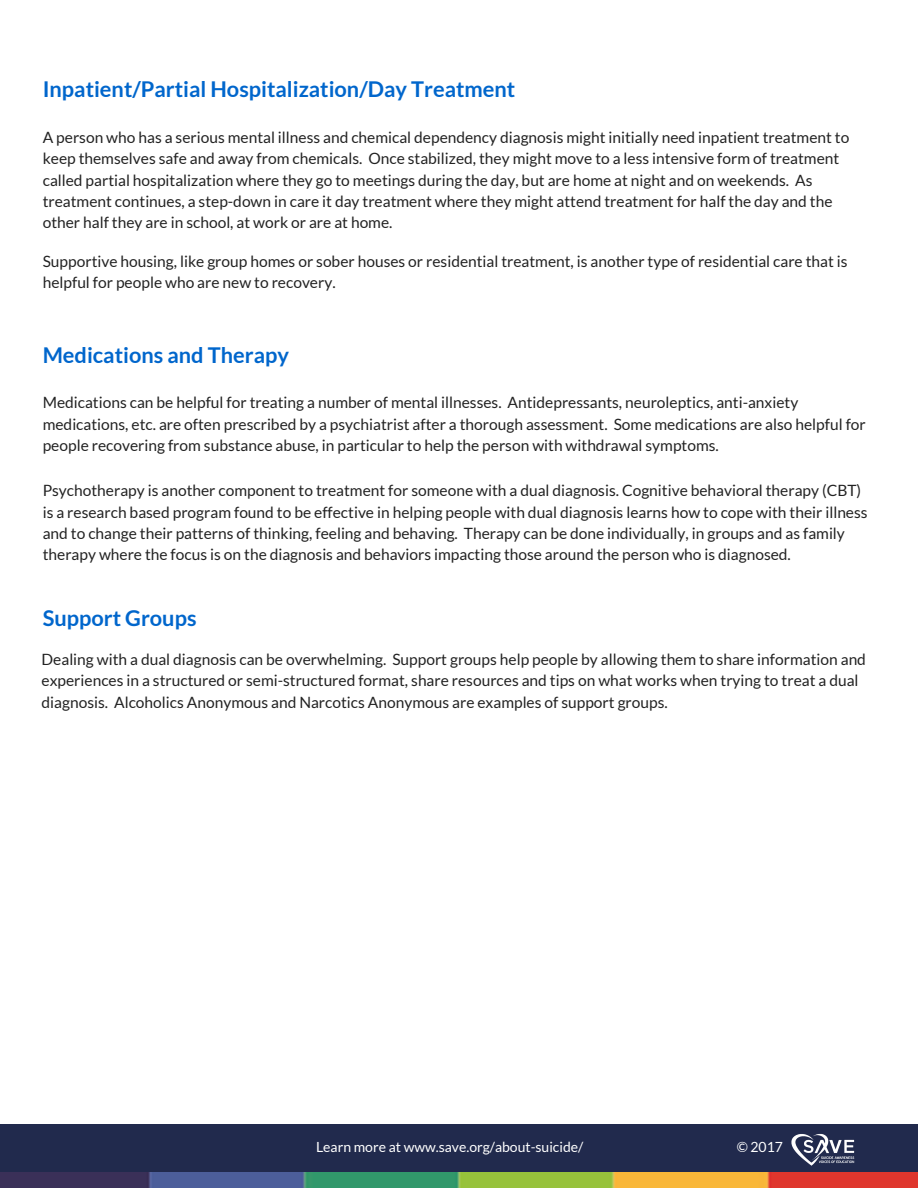
<style>
.page{position:relative;width:918px;height:1188px;background:#fff}
.page>*{position:absolute;margin:0;border:0;box-sizing:border-box;transform-origin:0 0}
.t1{font:700 21.75px "Lato";color:#06c}
.t2{font:15.6px/21.3px "Lato";color:#222}
.t3{font:13.95px "Lato";color:#fff}
</style>
<div class="page">
<div style="left:0;top:1125px;width:918px;height:63px;background:#212a4d"></div>
<img style="left:0;top:1172px;width:918px;height:16px">
<img style="left:791px;top:1133px;width:64px;height:33px">
<h1 class="t1" style="left:43px;top:76px;width:474px">Inpatient/Partial Hospitalization/Day Treatment</h1>
<p class="t2" style="left:43px;top:126px;width:808px">A person who has a serious mental illness and chemical dependency diagnosis might initially need inpatient treatment to keep themselves safe and away from chemicals. Once stabilized, they might move to a less intensive form of treatment called partial hospitalization where they go to meetings during the day, but are home at night and on weekends. As treatment continues, a step-down in care it day treatment where they might attend treatment for half the day and the other half they are in school, at work or are at home.</p>
<p class="t2" style="left:43px;top:250px;width:806px">Supportive housing, like group homes or sober houses or residential treatment, is another type of residential care that is helpful for people who are new to recovery.</p>
<h1 class="t1" style="left:43px;top:343px;width:248px">Medications and Therapy</h1>
<p class="t2" style="left:43px;top:392px;width:825px">Medications can be helpful for treating a number of mental illnesses. Antidepressants, neuroleptics, anti-anxiety medications, etc. are often prescribed by a psychiatrist after a thorough assessment. Some medications are also helpful for people recovering from substance abuse, in particular to help the person with withdrawal symptoms.</p>
<p class="t2" style="left:43px;top:480px;width:826px">Psychotherapy is another component to treatment for someone with a dual diagnosis. Cognitive behavioral therapy (CBT) is a research based program found to be effective in helping people with dual diagnosis learns how to cope with their illness and to change their patterns of thinking, feeling and behaving. Therapy can be done individually, in groups and as family therapy where the focus is on the diagnosis and behaviors impacting those around the person who is diagnosed.</p>
<h1 class="t1" style="left:43px;top:605px;width:155px">Support Groups</h1>
<p class="t2" style="left:42px;top:648px;width:826px">Dealing with a dual diagnosis can be overwhelming. Support groups help people by allowing them to share information and experiences in a structured or semi-structured format, share resources and tips on what works when trying to treat a dual diagnosis. Alcoholics Anonymous and Narcotics Anonymous are examples of support groups.</p>
<p class="t3" style="left:316px;top:1139px;width:269px">Learn more at www.save.org/about-suicide/</p>
<p class="t3" style="left:737px;top:1139px;width:48px">© 2017</p>
</div>
